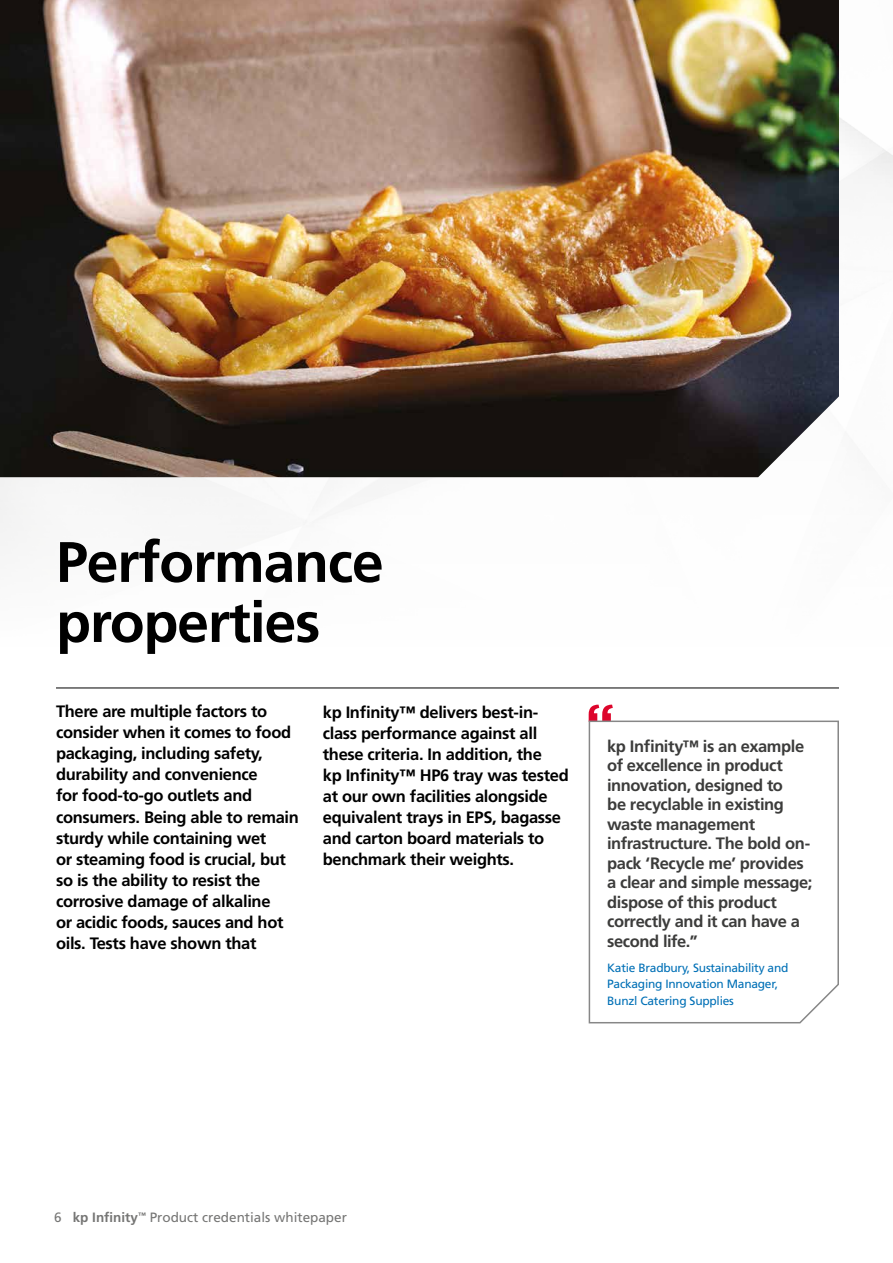
<style>
.page{position:relative;width:893px;height:1263px;background:#fff}
.page>*{position:absolute;margin:0;border:0;box-sizing:border-box;transform-origin:0 0}
.t1{font:700 57px/60px "Frutiger";letter-spacing:-.02em;color:#000}
.t2{font:700 16.5px/21px "Frutiger";letter-spacing:-.02em;color:#000}
.t3{font:700 16.5px/19.5px "Frutiger";letter-spacing:-.025em;color:#3c3c3b}
.t4{font:13.5px "Frutiger";color:#767675}
.t5{font:12px/16.5px "Frutiger";letter-spacing:-.02em;color:#0070b6}
.s1{font-weight:700}
</style>
<div class="page">
<img style="left:0;top:0;width:839px;height:477px">
<hr style="left:56px;top:688px;width:783px;height:1px;background:#000">
<svg style="left:589px;top:705px;width:24px;height:15px"></svg>
<svg style="left:588px;top:720px;width:251px;height:304px"></svg>
<h1 class="t1" style="left:56px;top:532px;width:329px">Performance properties</h1>
<p class="t2" style="left:56px;top:701px;width:244px">There are multiple factors to consider when it comes to food packaging, including safety, durability and convenience<br>for food-to-go outlets and consumers. Being able to remain sturdy while containing wet<br>or steaming food is crucial, but so is the ability to resist the corrosive damage of alkaline<br>or acidic foods, sauces and hot oils. Tests have shown that</p>
<p class="t2" style="left:323px;top:701px;width:247px">kp Infinity™ delivers best-in&shy;class performance against all these criteria. In addition, the<br>kp Infinity™ HP6 tray was tested at our own facilities alongside equivalent trays in EPS, bagasse and carton board materials to benchmark their weights.</p>
<p class="t3" style="left:607px;top:736px;width:207px">kp Infinity™ is an example of excellence in product innovation, designed to<br>be recyclable in existing waste management infrastructure. The bold on&shy;pack ‘Recycle me’ provides a clear and simple message; dispose of this product correctly and it can have a second life.”</p>
<p class="t5" style="left:607px;top:959px;width:183px">Katie Bradbury, Sustainability and<br>Packaging Innovation Manager,<br>Bunzl Catering Supplies</p>
<p class="t4" style="left:54px;top:1210px;width:294px">6 <span class="s1">kp Infinity</span><sup>™</sup> Product credentials whitepaper</p>
</div>
